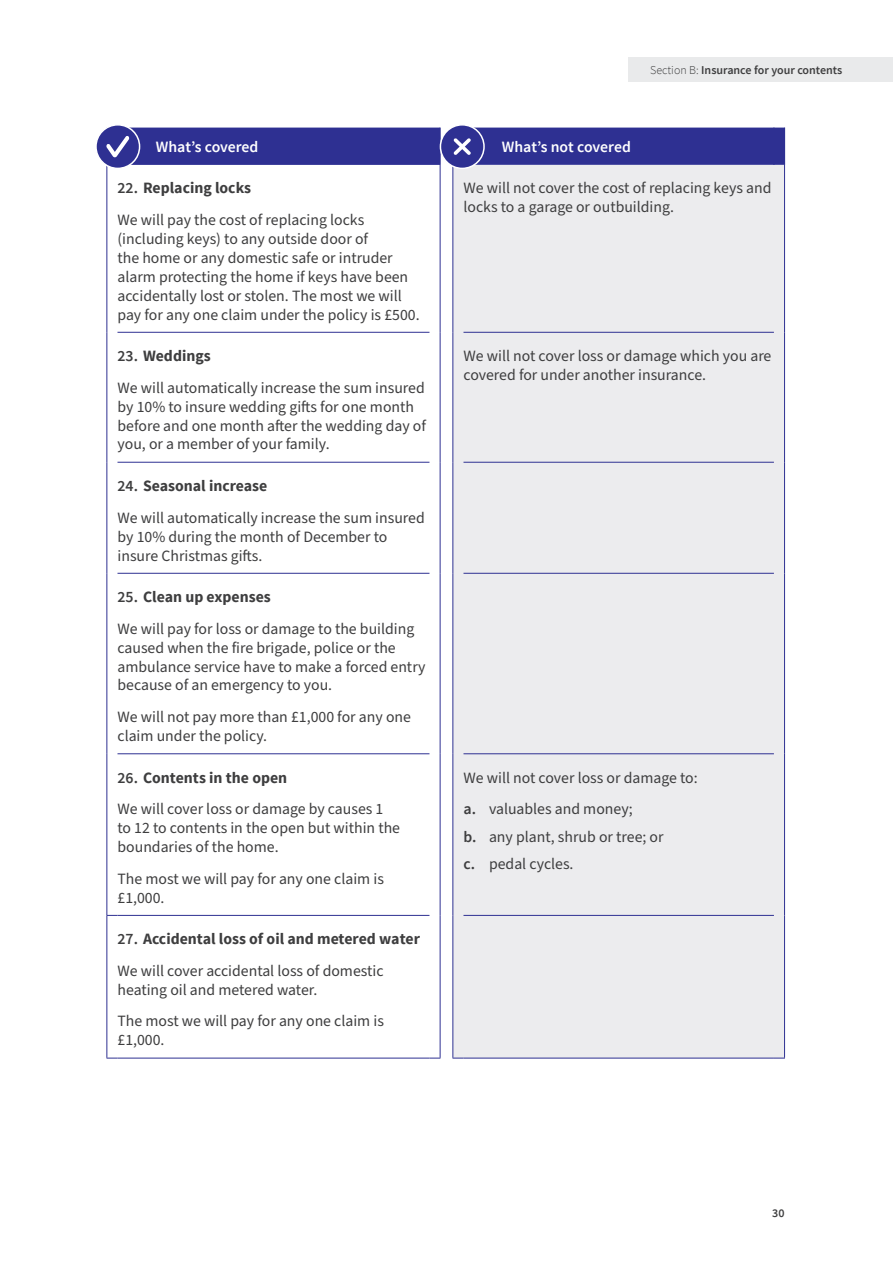
<style>
.page{position:relative;width:893px;height:1263px;background:#fff}
.page>*{position:absolute;margin:0;border:0;box-sizing:border-box;transform-origin:0 0}
.t1{font:15.75px/18.9px "Source Sans Pro";color:#3e3e3f}
.t2{font:600 15.75px "Source Sans Pro";color:#fff}
.t3{font:600 12px "Source Sans Pro";color:#3e3e3f}
.s1{font-weight:300}
.s2{font-weight:600}
.s3{font-weight:700}
</style>
<div class="page">
<div style="left:453px;top:165px;width:331px;height:893px;background:#ececee"></div>
<hr style="left:452px;top:165px;width:1px;height:167px;background:#2e3092">
<hr style="left:784px;top:165px;width:1px;height:167px;background:#2e3092">
<hr style="left:452px;top:332px;width:1px;height:130px;background:#2e3092">
<hr style="left:784px;top:332px;width:1px;height:130px;background:#2e3092">
<hr style="left:452px;top:462px;width:1px;height:111px;background:#2e3092">
<hr style="left:784px;top:462px;width:1px;height:111px;background:#2e3092">
<hr style="left:452px;top:573px;width:1px;height:181px;background:#2e3092">
<hr style="left:784px;top:573px;width:1px;height:181px;background:#2e3092">
<hr style="left:452px;top:754px;width:1px;height:161px;background:#2e3092">
<hr style="left:784px;top:754px;width:1px;height:161px;background:#2e3092">
<hr style="left:452px;top:915px;width:1px;height:143px;background:#2e3092">
<hr style="left:784px;top:915px;width:1px;height:143px;background:#2e3092">
<hr style="left:440px;top:128px;width:1px;height:37px;background:#2e3092">
<hr style="left:463px;top:332px;width:311px;height:1px;background:#2e3092">
<hr style="left:463px;top:462px;width:311px;height:1px;background:#2e3092">
<hr style="left:463px;top:573px;width:311px;height:1px;background:#2e3092">
<hr style="left:463px;top:753px;width:311px;height:1px;background:#2e3092">
<hr style="left:463px;top:915px;width:311px;height:1px;background:#2e3092">
<hr style="left:463px;top:1058px;width:311px;height:1px;background:#2e3092">
<hr style="left:784px;top:128px;width:1px;height:37px;background:#2e3092">
<hr style="left:106px;top:165px;width:1px;height:167px;background:#2e3092">
<hr style="left:106px;top:332px;width:1px;height:130px;background:#2e3092">
<hr style="left:106px;top:462px;width:1px;height:111px;background:#2e3092">
<hr style="left:106px;top:573px;width:1px;height:181px;background:#2e3092">
<hr style="left:106px;top:754px;width:1px;height:161px;background:#2e3092">
<hr style="left:117px;top:332px;width:312px;height:1px;background:#2e3092">
<hr style="left:117px;top:462px;width:312px;height:1px;background:#2e3092">
<hr style="left:117px;top:573px;width:312px;height:1px;background:#2e3092">
<hr style="left:117px;top:753px;width:312px;height:1px;background:#2e3092">
<hr style="left:440px;top:165px;width:1px;height:167px;background:#2e3092">
<hr style="left:440px;top:332px;width:1px;height:130px;background:#2e3092">
<hr style="left:440px;top:462px;width:1px;height:111px;background:#2e3092">
<hr style="left:440px;top:573px;width:1px;height:181px;background:#2e3092">
<hr style="left:440px;top:754px;width:1px;height:161px;background:#2e3092">
<hr style="left:106px;top:916px;width:1px;height:142px;background:#2e3092">
<hr style="left:117px;top:915px;width:312px;height:1px;background:#2e3092">
<hr style="left:440px;top:915px;width:1px;height:143px;background:#2e3092">
<hr style="left:117px;top:1058px;width:312px;height:1px;background:#2e3092">
<div style="left:96px;top:125px;width:44px;height:43px;background:#2e3092;border-radius:50%"></div>
<div style="left:95px;top:124px;width:45px;height:45px;border:2px solid #fff;border-radius:50%"></div>
<div style="left:106px;top:128px;width:334px;height:37px;background:#2e3092"></div>
<div style="left:440px;top:125px;width:44px;height:43px;background:#2e3092;border-radius:50%"></div>
<div style="left:440px;top:124px;width:45px;height:45px;border:2px solid #fff;border-radius:50%"></div>
<div style="left:453px;top:128px;width:331px;height:37px;background:#2e3092"></div>
<div style="left:629px;top:57px;width:264px;height:24px;background:#e9eaeb"></div>
<p class="t3" style="left:650px;top:62px;width:194px"><span class="s1">Section B:</span> Insurance for your contents</p>
<p class="t2" style="left:156px;top:137px;width:104px">What’s covered</p>
<p class="t2" style="left:502px;top:137px;width:131px">What’s not covered</p>
<p class="t1" style="left:118px;top:173px;width:248px;line-height:31.7px"><span class="s2">22.</span> <span class="s3">Replacing locks<br></span>We will pay the cost of replacing locks</p>
<p class="t1" style="left:118px;top:230px;width:304px">(including keys) to any outside door of<br>the home or any domestic safe or intruder alarm protecting the home if keys have been accidentally lost or stolen. The most we will pay for any one claim under the policy is £500.</p>
<p class="t1" style="left:463px;top:179px;width:309px">We will not cover the cost of replacing keys and locks to a garage or outbuilding.</p>
<p class="t1" style="left:118px;top:341px;width:309px;line-height:31.7px"><span class="s2">23.</span> <span class="s3">Weddings<br></span>We will automatically increase the sum insured</p>
<p class="t1" style="left:118px;top:397px;width:310px">by 10% to insure wedding gifts for one month before and one month after the wedding day of you, or a member of your family.</p>
<p class="t1" style="left:118px;top:470px;width:309px;line-height:31.7px"><span class="s2">24.</span> <span class="s3">Seasonal increase<br></span>We will automatically increase the sum insured</p>
<p class="t1" style="left:118px;top:527px;width:271px">by 10% during the month of December to insure Christmas gifts.</p>
<p class="t1" style="left:118px;top:581px;width:298px;line-height:31.7px"><span class="s2">25.</span> <span class="s3">Clean up expenses<br></span>We will pay for loss or damage to the building</p>
<p class="t1" style="left:118px;top:638px;width:310px">caused when the fire brigade, police or the ambulance service have to make a forced entry because of an emergency to you.</p>
<p class="t1" style="left:118px;top:708px;width:295px">We will not pay more than £1,000 for any one claim under the policy.</p>
<p class="t1" style="left:118px;top:762px;width:267px;line-height:31.7px"><span class="s2">26.</span> <span class="s3">Contents in the open<br></span>We will cover loss or damage by causes 1</p>
<p class="t1" style="left:118px;top:819px;width:284px">to 12 to contents in the open but within the boundaries of the home.</p>
<p class="t1" style="left:118px;top:869px;width:268px">The most we will pay for any one claim is £1,000.</p>
<p class="t1" style="left:118px;top:924px;width:304px;line-height:31.7px"><span class="s2">27.</span> <span class="s3">Accidental loss of oil and metered water<br></span>We will cover accidental loss of domestic</p>
<p class="t1" style="left:118px;top:974px;width:268px;line-height:31.7px">heating oil and metered water.<br>The most we will pay for any one claim is</p>
<p class="t1" style="left:118px;top:1031px;width:49px">£1,000.</p>
<p class="t1" style="left:463px;top:347px;width:309px">We will not cover loss or damage which you are covered for under another insurance.</p>
<p class="t1" style="left:463px;top:762px;width:236px;line-height:31.7px">We will not cover loss or damage to: <span class="s2">a.</span> valuables and money;</p>
<p class="t1" style="left:463px;top:823px;width:202px;line-height:27.5px"><span class="s2">b.</span> any plant, shrub or tree; or <span class="s2">c.</span> pedal cycles.</p>
<p class="t3" style="left:772px;top:1206px;width:14px">30</p>
</div>
